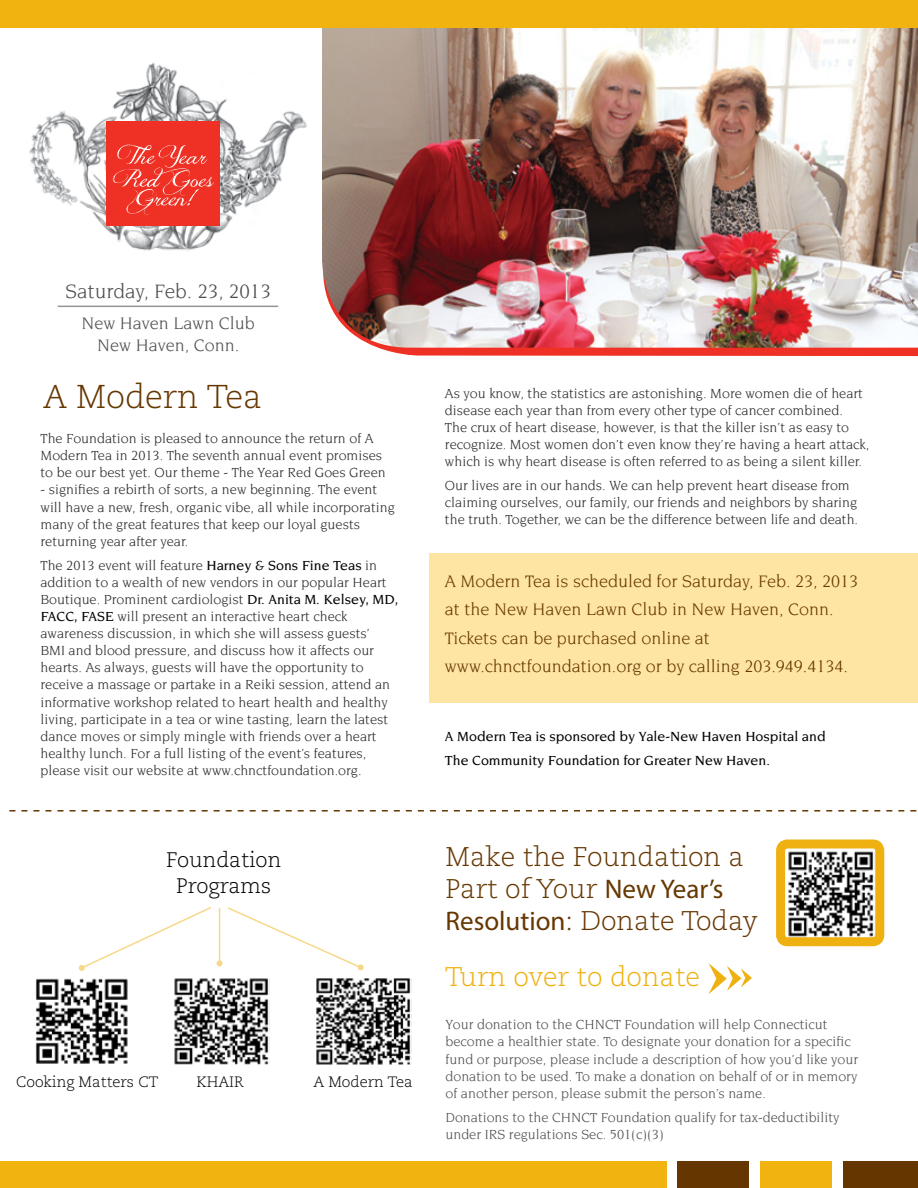
<style>
.page{position:relative;width:918px;height:1188px;background:#fff}
.page>*{position:absolute;margin:0;border:0;box-sizing:border-box;transform-origin:0 0}
.t1{font:300 33px "Caecilia";color:#663700}
.t2{font:300 27px/32.4px "Caecilia";color:#663700}
.t3{font:300 27px "Caecilia";color:#eeb111}
.t4{font:21px "Novarese";color:#4d4d4f}
.t5{font:300 21px/25.2px "Caecilia";color:#000;text-align:center}
.t6{font:18px/28.5px "Novarese";color:#663700}
.t7{font:18px/21.6px "Novarese";color:#4d4d4f;text-align:center}
.t8{font:300 15px "Caecilia";color:#000}
.t9{font:14.25px/17.1px "Novarese";color:#292829}
.t10{font:14.25px/17.1px "Novarese";color:#4d4d4f}
.t11{font:500 14.25px/24px "Novarese";color:#000}
.s1{font-weight:500;color:#000}
.s2{font-family:"Myriad Pro";font-weight:400}
</style>
<div class="page">
<div style="left:429px;top:553px;width:489px;height:149px;background:#ffe5a4"></div>
<svg style="left:379px;top:348px;width:539px;height:8px;background:#ee3b2f"></svg>
<img style="left:322px;top:27px;width:596px;height:321px">
<div style="left:0;top:0;width:918px;height:27px;background:#f1b310"></div>
<div style="left:844px;top:1162px;width:74px;height:26px;background:#653600"></div>
<div style="left:0;top:1162px;width:666px;height:26px;background:#f1b310"></div>
<div style="left:760px;top:1162px;width:72px;height:26px;background:#f1b310"></div>
<div style="left:677px;top:1162px;width:72px;height:26px;background:#653600"></div>
<img style="left:29px;top:62px;width:278px;height:189px">
<div style="left:106px;top:121px;width:113px;height:105px;background:#ee3124"></div>
<svg style="left:113px;top:145px;width:101px;height:69px"></svg>
<svg style="left:9px;top:810px;width:908px;height:2px"></svg>
<img style="left:316px;top:978px;width:96px;height:87px">
<img style="left:35px;top:978px;width:93px;height:86px">
<img style="left:174px;top:978px;width:95px;height:87px">
<img style="left:788px;top:851px;width:86px;height:85px">
<div style="left:776px;top:840px;width:108px;height:106px;border:9px solid #eeb111;border-radius:7px"></div>
<svg style="left:79px;top:907px;width:285px;height:64px"></svg>
<svg style="left:709px;top:963px;width:43px;height:31px"></svg>
<hr style="left:58px;top:306px;width:220px;height:1px;background:#939598">
<h3 class="t4" style="left:66px;top:280px;width:207px">Saturday, Feb. 23, 2013</h3>
<p class="t7" style="left:81px;top:312px;width:175px">New Haven Lawn Club<br>New Haven, Conn.</p>
<h1 class="t1" style="left:43px;top:378px;width:220px">A Modern Tea</h1>
<p class="t9" style="left:41px;top:430px;width:347px">The Foundation is pleased to announce the return of A<br>Modern Tea in 2013. The seventh annual event promises to be our best yet. Our theme - The Year Red Goes Green</p>
<p class="t9" style="left:41px;top:481px;width:356px">- signifies a rebirth of sorts, a new beginning. The event will have a new, fresh, organic vibe, all while incorporating many of the great features that keep our loyal guests returning year after year.</p>
<p class="t9" style="left:41px;top:556px;width:359px">The 2013 event will feature <span class="s1">Harney &amp; Sons Fine Teas</span> in addition to a wealth of new vendors in our popular Heart Boutique. Prominent cardiologist <span class="s1">Dr. Anita M. Kelsey, MD, FACC, FASE</span> will present an interactive heart check awareness discussion, in which she will assess guests’<br>BMI and blood pressure, and discuss how it affects our hearts. As always, guests will have the opportunity to receive a massage or partake in a Reiki session, attend an informative workshop related to heart health and healthy living, participate in a tea or wine tasting, learn the latest dance moves or simply mingle with friends over a heart healthy lunch. For a full listing of the event’s features, please visit our website at www.chnctfoundation.org.</p>
<h3 class="t5" style="left:166px;top:848px;width:117px">Foundation<br>Programs</h3>
<p class="t8" style="left:16px;top:1073px;width:144px">Cooking Matters CT</p>
<p class="t8" style="left:196px;top:1073px;width:49px">KHAIR</p>
<p class="t8" style="left:313px;top:1073px;width:101px">A Modern Tea</p>
<p class="t9" style="left:445px;top:384px;width:426px">As you know, the statistics are astonishing. More women die of heart disease each year than from every other type of cancer combined.<br>The crux of heart disease, however, is that the killer isn’t as easy to recognize. Most women don’t even know they’re having a heart attack, which is why heart disease is often referred to as being a silent killer.</p>
<p class="t9" style="left:445px;top:477px;width:415px">Our lives are in our hands. We can help prevent heart disease from claiming ourselves, our family, our friends and neighbors by sharing the truth. Together, we can be the difference between life and death.</p>
<p class="t6" style="left:445px;top:567px;width:415px">A Modern Tea is scheduled for Saturday, Feb. 23, 2013 at the New Haven Lawn Club in New Haven, Conn.<br>Tickets can be purchased online at www.chnctfoundation.org or by calling 203.949.4134.</p>
<p class="t11" style="left:445px;top:724px;width:382px">A Modern Tea is sponsored by Yale-New Haven Hospital and<br>The Community Foundation for Greater New Haven.</p>
<h2 class="t2" style="left:446px;top:841px;width:314px">Make the Foundation a<br>Part of Your <span class="s2">New Year’s<br>Resolution</span>: Donate Today</h2>
<h2 class="t3" style="left:445px;top:962px;width:257px">Turn over to donate</h2>
<p class="t10" style="left:446px;top:1016px;width:414px">Your donation to the CHNCT Foundation will help Connecticut become a healthier state. To designate your donation for a specific fund or purpose, please include a description of how you’d like your donation to be used. To make a donation on behalf of or in memory of another person, please submit the person’s name.</p>
<p class="t10" style="left:446px;top:1108px;width:396px">Donations to the CHNCT Foundation qualify for tax-deductibility under IRS regulations Sec. 501(c)(3)</p>
</div>
